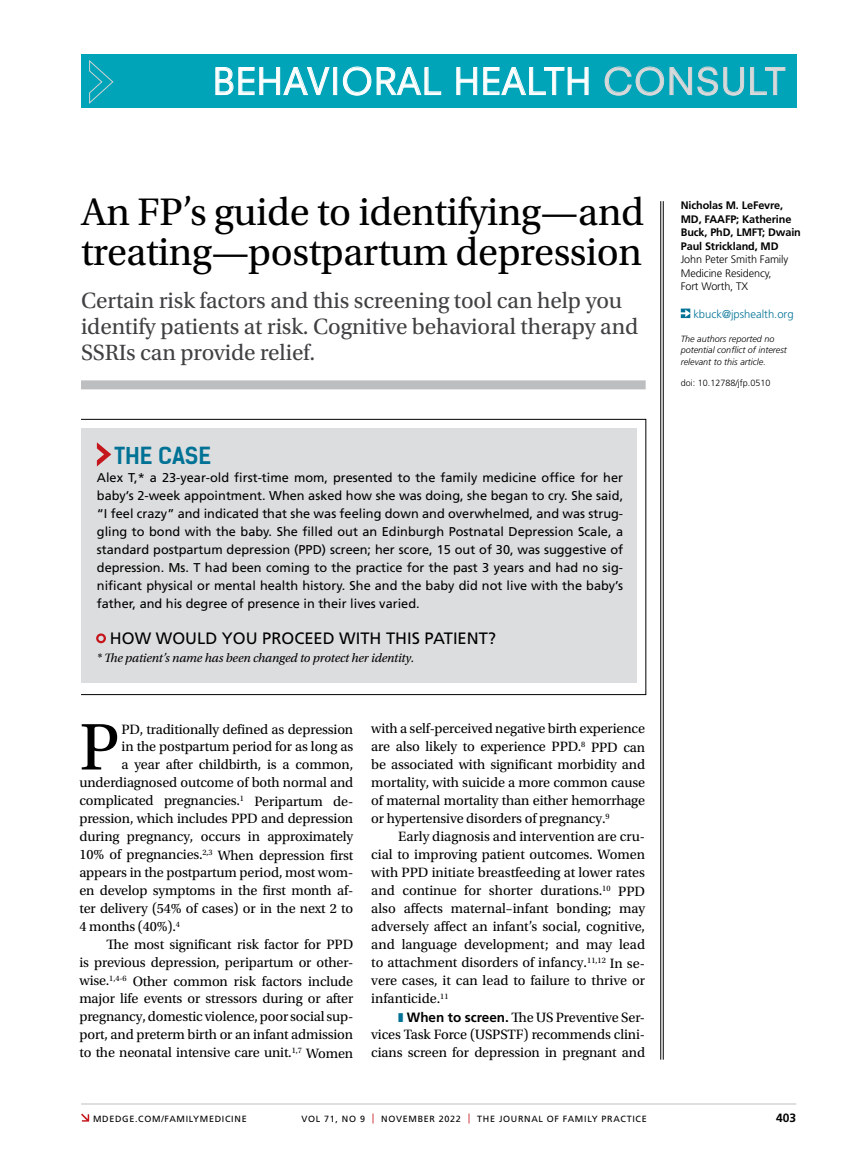
<style>
.page{position:relative;width:851px;height:1161px;background:#fff}
.page>*{position:absolute;margin:0;border:0;box-sizing:border-box;transform-origin:0 0}
.t1{font:69.45px "Utopia Std";color:#000}
.t2{font:40.5px/40.5px "Utopia Std";letter-spacing:-.01em;color:#000}
.t3{font:36px "Neuzeit SLT Std";letter-spacing:.025em;color:#fff}
.t4{font:23.25px/26.2px "Utopia Std";letter-spacing:-.005em;color:#414042}
.t5{font:700 22.5px "Kelson Sans";color:#007296}
.t6{font:16.5px "Frutiger LT Std";color:#000}
.t7{font:14.25px/18px "Utopia Std";letter-spacing:-.01em;color:#000;text-align:justify}
.t8{font:12.75px/18px "Frutiger LT Std";color:#000;text-align:justify}
.t9{font:italic 12.75px "Utopia Std";letter-spacing:-.01em;color:#000}
.t10{font:700 12px "Frutiger LT Std";color:#000}
.t11{font:300 11.25px "Frutiger LT Std";color:#007296}
.t12{font:700 10.8px/13.5px "Frutiger LT Std";letter-spacing:-.01em;color:#000}
.t13{font:300 10.8px/13.5px "Frutiger LT Std";letter-spacing:-.01em;color:#000}
.t14{font:9px "Frutiger LT Std";letter-spacing:.075em;color:#000}
.t15{font:italic 300 9px/11.2px "Frutiger LT Std";color:#000}
.t16{font:300 9px "Frutiger LT Std";color:#000}
.s1{color:#d7d9da}
.s2{color:#007296}
.s3{font-family:"Frutiger LT Std";font-weight:700;font-size:13.5px}
.s4{font-size:9.9px;color:#c4161c}
</style>
<div class="page">
<svg style="left:81px;top:1114px;width:8px;height:8px"></svg>
<hr style="left:81px;top:1104px;width:715px;height:1px;background:#bcbec0">
<div style="left:81px;top:54px;width:715px;height:54px;background:#00a4b8"></div>
<svg style="left:89px;top:60px;width:25px;height:44px"></svg>
<svg style="left:215px;top:67px;width:114px;height:28px"></svg>
<div style="left:333px;top:67px;width:4px;height:28px;border:1px solid #fff"></div>
<svg style="left:343px;top:67px;width:28px;height:28px"></svg>
<svg style="left:377px;top:67px;width:64px;height:28px"></svg>
<svg style="left:456px;top:67px;width:21px;height:28px"></svg>
<svg style="left:483px;top:67px;width:105px;height:28px"></svg>
<svg style="left:604px;top:67px;width:140px;height:28px"></svg>
<svg style="left:750px;top:67px;width:35px;height:28px"></svg>
<div style="left:82px;top:429px;width:555px;height:254px;background:#dcddde"></div>
<div style="left:81px;top:380px;width:564px;height:9px;background:#bcbec0"></div>
<svg style="left:97px;top:442px;width:14px;height:25px"></svg>
<div style="left:96px;top:633px;width:10px;height:10px;border:2px solid #c4161c;border-radius:50%"></div>
<svg style="left:680px;top:309px;width:10px;height:9px"></svg>
<div style="left:81px;top:419px;width:565px;height:276px;border:1px solid #000"></div>
<hr style="left:663px;top:201px;width:1px;height:859px;background:#000">
<hr style="left:660px;top:201px;width:1px;height:859px;background:#000">
<h3 class="t3" style="left:213px;top:59px;width:574px">BEHAVIORAL HEALTH <span class="s1">CONSULT</span></h3>
<h2 class="t2" style="left:81px;top:192px;width:564px">An FP’s guide to identifying—and treating—postpartum depression</h2>
<h3 class="t4" style="left:81px;top:288px;width:558px">Certain risk factors and this screening tool can help you identify patients at risk. Cognitive behavioral therapy and<br>SSRIs can provide relief.</h3>
<h3 class="t5" style="left:114px;top:441px;width:98px">THE CASE</h3>
<p class="t8" style="left:97px;top:468px;width:528px">Alex T,* a 23-year-old first-time mom, presented to the family medicine office for her baby’s 2-week appointment. When asked how she was doing, she began to cry. She said, “I feel crazy” and indicated that she was feeling down and overwhelmed, and was strug&shy;gling to bond with the baby. She filled out an Edinburgh Postnatal Depression Scale, a standard postpartum depression (PPD) screen; her score, 15 out of 30, was suggestive of depression. Ms. T had been coming to the practice for the past 3 years and had no sig&shy;nificant physical or mental health history. She and the baby did not live with the baby’s father, and his degree of presence in their lives varied.</p>
<p class="t6" style="left:110px;top:628px;width:387px">HOW WOULD YOU PROCEED WITH THIS PATIENT?</p>
<p class="t9" style="left:97px;top:650px;width:319px">* The patient’s name has been changed to protect her identity.</p>
<h1 class="t1" style="left:79px;top:709px;width:42px">P</h1>
<p class="t7" style="left:121px;top:720px;width:233px">PD, traditionally defined as depression</p>
<p class="t7" style="left:121px;top:738px;width:233px">in the postpartum period for as long as</p>
<p class="t7" style="left:121px;top:756px;width:233px">a year after childbirth, is a common,</p>
<p class="t7" style="left:79px;top:774px;width:275px">underdiagnosed outcome of both normal and</p>
<p class="t7" style="left:79px;top:792px;width:275px">complicated pregnancies.<sup>1</sup> Peripartum de-</p>
<p class="t7" style="left:79px;top:810px;width:275px">pression, which includes PPD and depression</p>
<p class="t7" style="left:79px;top:828px;width:275px">during pregnancy, occurs in approximately</p>
<p class="t7" style="left:79px;top:846px;width:275px">10% of pregnancies.<sup>2,3</sup> When depression first</p>
<p class="t7" style="left:79px;top:864px;width:275px">appears in the postpartum period, most wom-</p>
<p class="t7" style="left:79px;top:882px;width:275px">en develop symptoms in the first month af-</p>
<p class="t7" style="left:79px;top:900px;width:275px">ter delivery (54% of cases) or in the next 2 to</p>
<p class="t7" style="left:79px;top:918px;width:102px">4 months (40%).<sup>4</sup></p>
<p class="t7" style="left:106px;top:936px;width:248px">The most significant risk factor for PPD</p>
<p class="t7" style="left:79px;top:954px;width:275px">is previous depression, peripartum or other-</p>
<p class="t7" style="left:79px;top:972px;width:275px">wise.<sup>1,4-6</sup> Other common risk factors include</p>
<p class="t7" style="left:79px;top:990px;width:275px">major life events or stressors during or after</p>
<p class="t7" style="left:79px;top:1008px;width:275px">pregnancy, domestic violence, poor social sup-</p>
<p class="t7" style="left:79px;top:1026px;width:275px">port, and preterm birth or an infant admission</p>
<p class="t7" style="left:79px;top:1044px;width:275px">to the neonatal intensive care unit.<sup>1,7</sup> Women</p>
<p class="t7" style="left:371px;top:720px;width:275px">with a self-perceived negative birth experience are also likely to experience PPD.<sup>8</sup> PPD can be associated with significant morbidity and mortality, with suicide a more common cause of maternal mortality than either hemorrhage or hypertensive disorders of pregnancy.<sup>9</sup></p>
<p class="t7" style="left:371px;top:828px;width:275px;text-indent:27px">Early diagnosis and intervention are cru&shy;cial to improving patient outcomes. Women with PPD initiate breastfeeding at lower rates and continue for shorter durations.<sup>10</sup> PPD also affects maternal–infant bonding; may adversely affect an infant’s social, cognitive, and language development; and may lead to attachment disorders of infancy.<sup>11,12</sup> In se&shy;vere cases, it can lead to failure to thrive or infanticide.<sup>11</sup></p>
<p class="t7" style="left:371px;top:1008px;width:275px;text-indent:27px"><span class="s2">❚</span> <span class="s3">When to screen.</span> The US Preventive Ser&shy;vices Task Force (USPSTF) recommends clini&shy;cians screen for depression in pregnant and</p>
<p class="t12" style="left:680px;top:199px;width:122px">Nicholas M. LeFevre,<br>MD, FAAFP; Katherine<br>Buck, PhD, LMFT; Dwain<br>Paul Strickland, MD</p>
<p class="t13" style="left:680px;top:253px;width:109px">John Peter Smith Family<br>Medicine Residency,<br>Fort Worth, TX</p>
<p class="t11" style="left:693px;top:308px;width:102px">kbuck@jpshealth.org</p>
<p class="t15" style="left:680px;top:333px;width:108px">The authors reported no potential conflict of interest relevant to this article.</p>
<p class="t16" style="left:680px;top:378px;width:91px">doi: 10.12788/jfp.0510</p>
<p class="t14" style="left:301px;top:1113px;width:347px">VOL 71, NO 9 <span class="s4">|</span> NOVEMBER 2022 <span class="s4">|</span> THE JOURNAL OF FAMILY PRACTICE</p>
<p class="t14" style="left:93px;top:1113px;width:155px">MDEDGE.COM/FAMILYMEDICINE</p>
<p class="t10" style="left:776px;top:1111px;width:22px">403</p>
</div>
